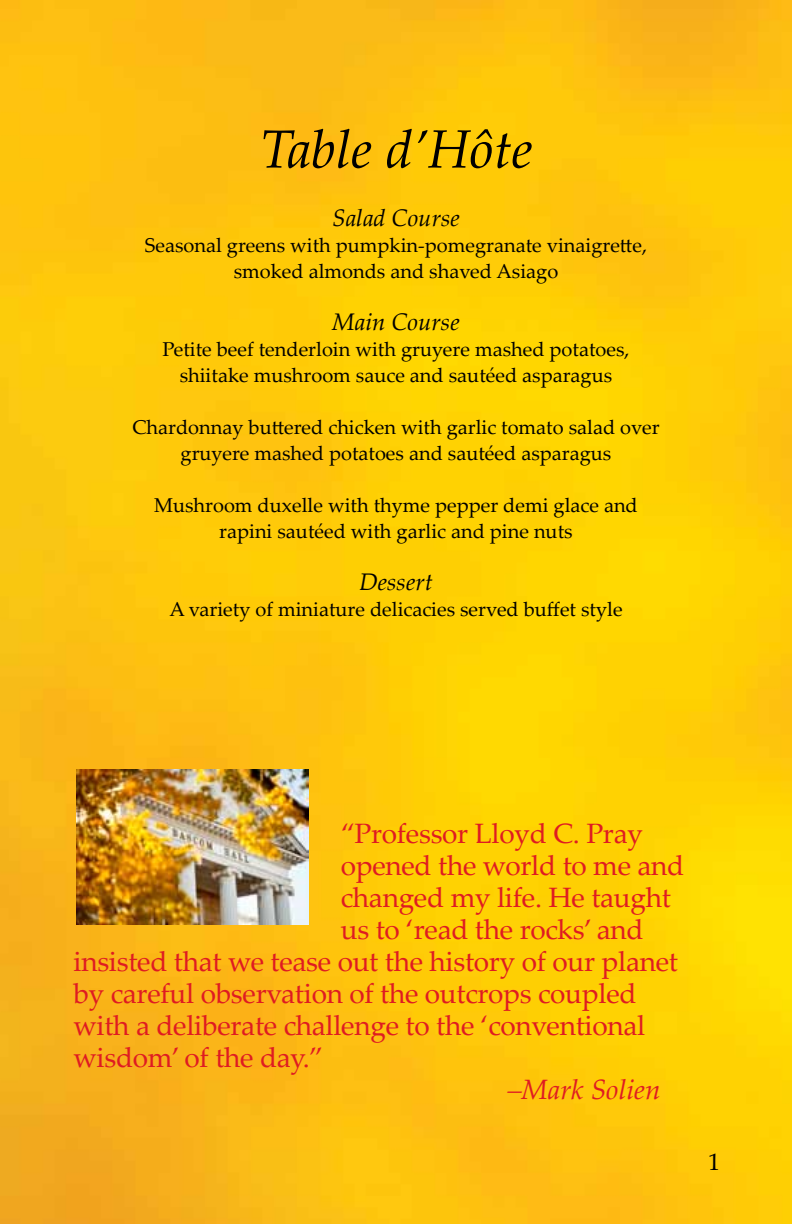
<style>
.page{position:relative;width:792px;height:1224px;background:#fff}
.page>*{position:absolute;margin:0;border:0;box-sizing:border-box;transform-origin:0 0}
.t1{font:italic 54px "Palatino Linotype";color:#000}
.t2{font:28px "Palatino Linotype";letter-spacing:-.01em;color:#df1b22}
.t3{font:italic 28px "Palatino Linotype";color:#df1b22}
.t4{font:italic 24px "Palatino Linotype";color:#000}
.t5{font:24px "Palatino Linotype";color:#000}
.t6{font:20px/26px "Palatino Linotype";color:#000;text-align:center}
</style>
<div class="page">
<img style="left:0;top:0;width:792px;height:1224px">
<img style="left:76px;top:770px;width:233px;height:155px">
<h1 class="t1" style="left:259px;top:111px;width:275px">Table d’Hôte</h1>
<p class="t4" style="left:332px;top:200px;width:129px">Salad Course</p>
<p class="t6" style="left:145px;top:231px;width:504px">Seasonal greens with pumpkin-pomegranate vinaigrette, smoked almonds and shaved Asiago</p>
<p class="t4" style="left:332px;top:304px;width:129px">Main Course</p>
<p class="t6" style="left:162px;top:335px;width:469px">Petite beef tenderloin with gruyere mashed potatoes, shiitake mushroom sauce and sautéed asparagus</p>
<p class="t6" style="left:132px;top:413px;width:529px">Chardonnay buttered chicken with garlic tomato salad over gruyere mashed potatoes and sautéed asparagus</p>
<p class="t6" style="left:154px;top:491px;width:485px">Mushroom duxelle with thyme pepper demi glace and rapini sautéed with garlic and pine nuts</p>
<p class="t4" style="left:359px;top:564px;width:75px">Dessert</p>
<p class="t6" style="left:169px;top:595px;width:455px">A variety of miniature delicacies served buffet style</p>
<h2 class="t2" style="left:341px;top:814px;width:304px">“Professor Lloyd C. Pray</h2>
<h2 class="t2" style="left:341px;top:846px;width:345px">opened the world to me and</h2>
<h2 class="t2" style="left:341px;top:878px;width:332px">changed my life. He taught</h2>
<h2 class="t2" style="left:341px;top:910px;width:304px">us to ‘read the rocks’ and</h2>
<h2 class="t2" style="left:74px;top:942px;width:606px">insisted that we tease out the history of our planet</h2>
<h2 class="t2" style="left:74px;top:974px;width:565px">by careful observation of the outcrops coupled</h2>
<h2 class="t2" style="left:74px;top:1006px;width:573px">with a deliberate challenge to the ‘conventional</h2>
<h2 class="t2" style="left:74px;top:1038px;width:252px">wisdom’ of the day.”</h2>
<h2 class="t3" style="left:508px;top:1070px;width:155px">–Mark Solien</h2>
<p class="t5" style="left:708px;top:1144px;width:13px">1</p>
</div>
